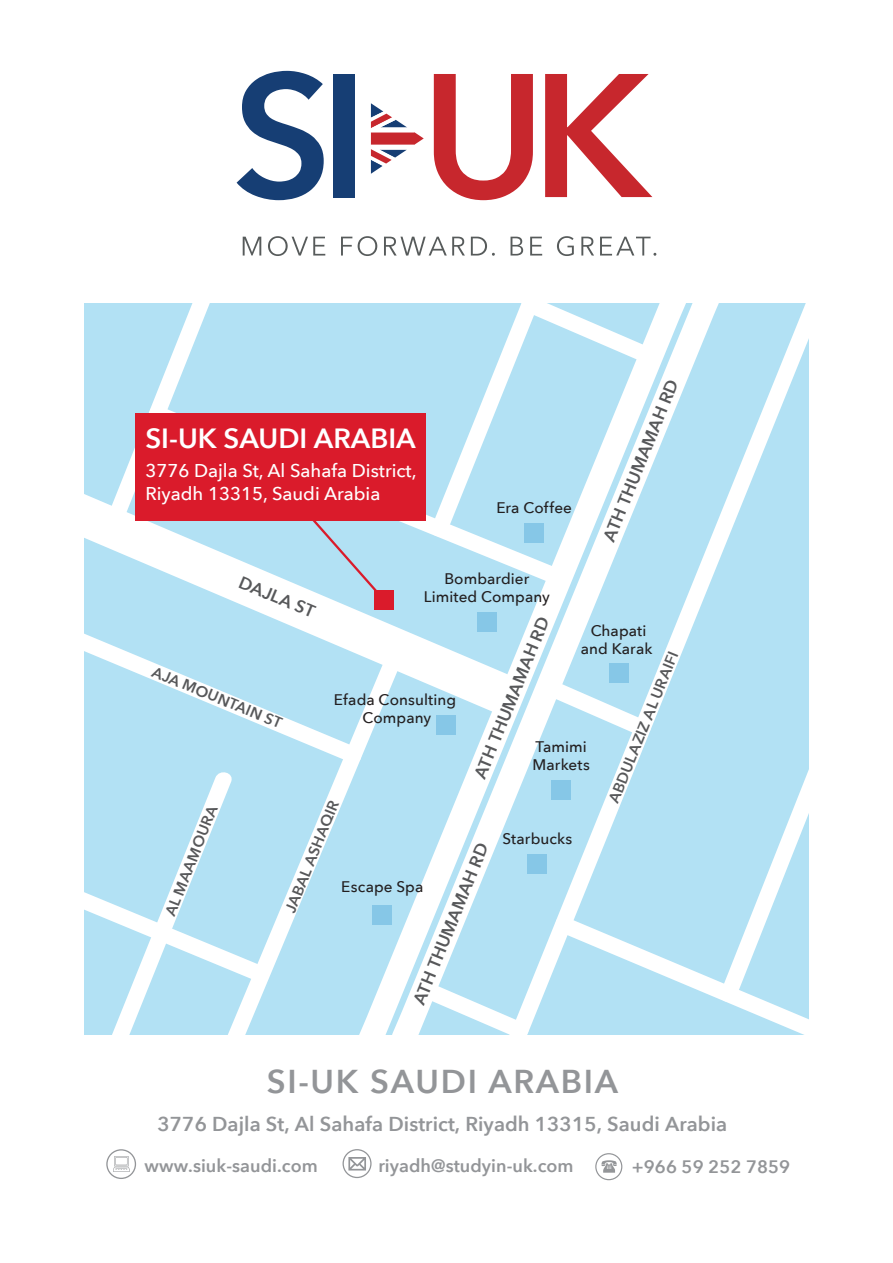
<style>
.page{position:relative;width:893px;height:1263px;background:#fff}
.page>*{position:absolute;margin:0;border:0;box-sizing:border-box;transform-origin:0 0}
.t1{font:600 33px "Avenir Next";letter-spacing:.05em;color:#939598}
.t2{font:600 27.75px "Avenir Next";color:#fff}
.t3{font:600 20.1px "Avenir Next";letter-spacing:.005em;color:#939598}
.t4{font:500 18.45px/22.2px "Avenir Next";color:#fff}
.t5{font:600 18px "Avenir Next";letter-spacing:.005em;color:#939598}
.t6{font:600 17.4px "Avenir Next";color:#57585a}
.t7{font:500 15.3px/18.5px "Avenir Next";letter-spacing:.005em;color:#231f20;text-align:center}
.t8{font:600 15px "Avenir Next";color:#57585a}
</style>
<div class="page">
<svg style="left:343px;top:1149px;width:29px;height:29px"></svg>
<svg style="left:595px;top:1153px;width:27px;height:27px"></svg>
<svg style="left:106px;top:1149px;width:30px;height:30px"></svg>
<svg style="left:243px;top:237px;width:18px;height:19px"></svg>
<svg style="left:268px;top:236px;width:57px;height:20px"></svg>
<svg style="left:341px;top:237px;width:11px;height:19px"></svg>
<svg style="left:358px;top:236px;width:19px;height:20px"></svg>
<svg style="left:384px;top:237px;width:81px;height:19px"></svg>
<svg style="left:471px;top:237px;width:24px;height:19px"></svg>
<svg style="left:511px;top:237px;width:12px;height:19px"></svg>
<svg style="left:530px;top:237px;width:12px;height:19px"></svg>
<svg style="left:557px;top:236px;width:17px;height:20px"></svg>
<svg style="left:581px;top:237px;width:13px;height:19px"></svg>
<svg style="left:600px;top:237px;width:56px;height:19px"></svg>
<svg style="left:237px;top:71px;width:87px;height:129px"></svg>
<div style="left:333px;top:74px;width:22px;height:123px;background:#163e74"></div>
<svg style="left:434px;top:74px;width:99px;height:126px"></svg>
<svg style="left:545px;top:74px;width:107px;height:123px"></svg>
<svg style="left:371px;top:103px;width:53px;height:71px"></svg>
<div style="left:84px;top:304px;width:725px;height:730px;background:#b2e1f4"></div>
<svg style="left:84px;top:494px;width:268px;height:130px"></svg>
<svg style="left:387px;top:590px;width:114px;height:444px"></svg>
<svg style="left:365px;top:651px;width:39px;height:383px"></svg>
<svg style="left:104px;top:304px;width:106px;height:226px"></svg>
<svg style="left:145px;top:402px;width:356px;height:184px"></svg>
<svg style="left:428px;top:354px;width:73px;height:187px"></svg>
<svg style="left:501px;top:304px;width:308px;height:714px"></svg>
<svg style="left:416px;top:980px;width:118px;height:54px"></svg>
<svg style="left:544px;top:680px;width:265px;height:354px"></svg>
<svg style="left:84px;top:624px;width:281px;height:410px"></svg>
<div style="left:375px;top:591px;width:19px;height:19px;background:#da1b2b"></div>
<div style="left:135px;top:414px;width:290px;height:107px;background:#da1b2b"></div>
<svg style="left:279px;top:521px;width:109px;height:83px"></svg>
<div style="left:528px;top:854px;width:19px;height:19px;background:#86c7e7"></div>
<div style="left:436px;top:715px;width:19px;height:20px;background:#86c7e7"></div>
<div style="left:609px;top:664px;width:19px;height:19px;background:#86c7e7"></div>
<div style="left:477px;top:612px;width:20px;height:19px;background:#86c7e7"></div>
<div style="left:524px;top:523px;width:20px;height:20px;background:#86c7e7"></div>
<div style="left:551px;top:780px;width:20px;height:19px;background:#86c7e7"></div>
<div style="left:373px;top:905px;width:19px;height:19px;background:#86c7e7"></div>
<h2 class="t2" style="left:145px;top:414px;width:272px">SI-UK SAUDI ARABIA</h2>
<p class="t4" style="left:145px;top:459px;width:273px">3776 Dajla St, Al Sahafa District,<br>Riyadh 13315, Saudi Arabia</p>
<p class="t7" style="left:496px;top:498px;width:77px">Era Coffee</p>
<p class="t6" style="left:595px;top:535px;width:174px;rotate:-68deg">ATH THUMAMAH RD</p>
<p class="t7" style="left:424px;top:569px;width:128px">Bombardier<br>Limited Company</p>
<p class="t6" style="left:246px;top:567px;width:82px;rotate:23deg">DAJLA ST</p>
<p class="t6" style="left:466px;top:772px;width:174px;rotate:-68deg">ATH THUMAMAH RD</p>
<p class="t7" style="left:581px;top:620px;width:73px">Chapati and Karak</p>
<p class="t8" style="left:601px;top:797px;width:163px;rotate:-68deg">ABDULAZIZ AL URAIFI</p>
<p class="t8" style="left:157px;top:659px;width:140px;rotate:22deg">AJA MOUNTAIN ST</p>
<p class="t7" style="left:334px;top:690px;width:124px">Efada Consulting<br>Company</p>
<p class="t7" style="left:533px;top:737px;width:59px;text-align:left">Tamimi<br>Markets</p>
<p class="t8" style="left:158px;top:910px;width:119px;rotate:-68deg">AL MAAMOURA</p>
<p class="t8" style="left:278px;top:907px;width:121px;rotate:-68deg">JABAL ASHAQIR</p>
<p class="t7" style="left:502px;top:829px;width:71px">Starbucks</p>
<p class="t6" style="left:405px;top:998px;width:174px;rotate:-68deg">ATH THUMAMAH RD</p>
<p class="t7" style="left:341px;top:876px;width:84px">Escape Spa</p>
<h1 class="t1" style="left:267px;top:1053px;width:353px">SI-UK SAUDI ARABIA</h1>
<h3 class="t3" style="left:158px;top:1107px;width:571px">3776 Dajla St, Al Sahafa District, Riyadh 13315, Saudi Arabia</h3>
<p class="t5" style="left:145px;top:1150px;width:175px">www.siuk-saudi.com</p>
<p class="t5" style="left:378px;top:1150px;width:197px">riyadh@studyin-uk.com</p>
<p class="t5" style="left:632px;top:1151px;width:160px">+966 59 252 7859</p>
</div>
